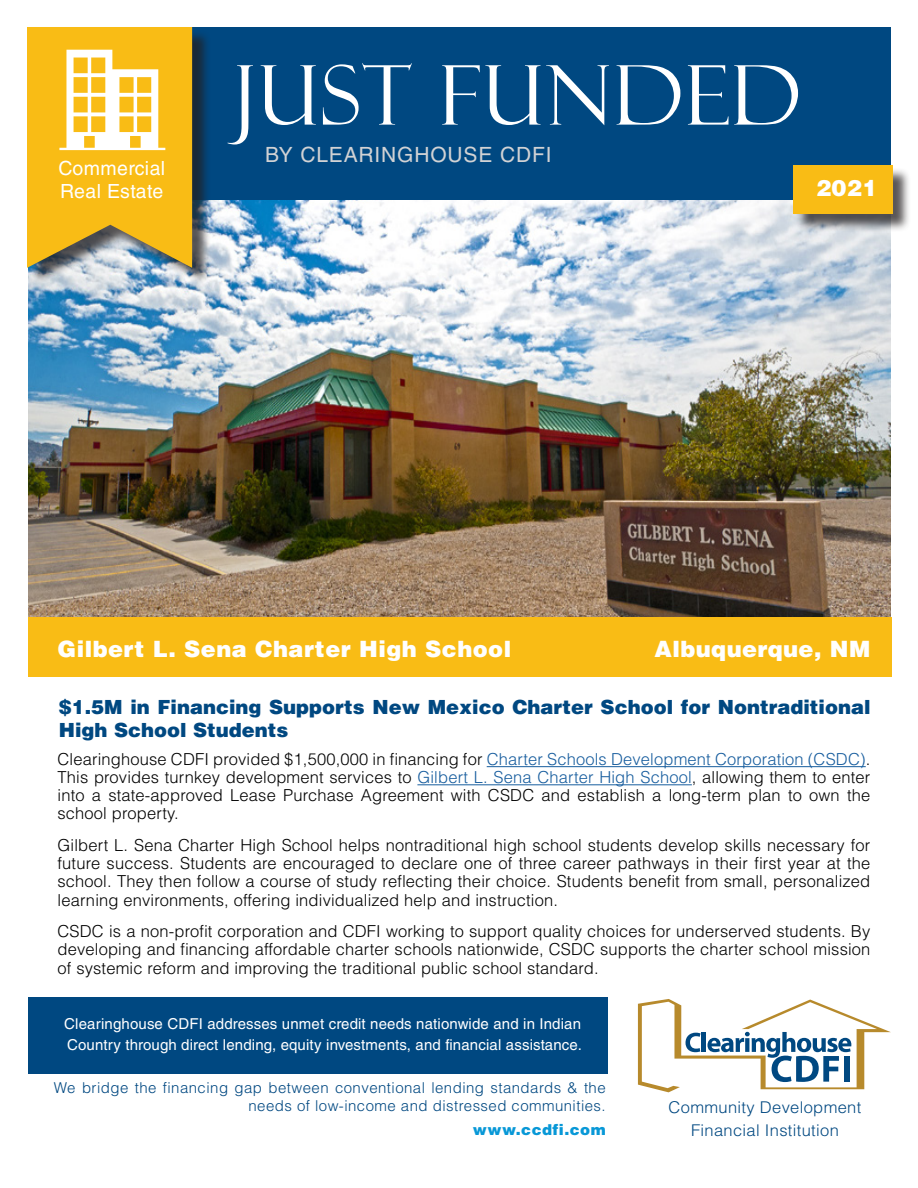
<style>
.page{position:relative;width:918px;height:1188px;background:#fff}
.page>*{position:absolute;margin:0;border:0;box-sizing:border-box;transform-origin:0 0}
.t1{font:82.5px "Felix Titling";letter-spacing:.02em;color:#fff}
.t2{font:900 22.5px "Helvetica LT Std";letter-spacing:.02em;color:#fff}
.t3{font:21px "Helvetica LT Std";letter-spacing:.04em;color:#d1d2d4}
.t4{font:900 19.5px/23.4px "Helvetica LT Std";color:#004881}
.t5{font:19.5px "Helvetica LT Std";letter-spacing:.02em;color:#fff}
.t6{font:300 16.5px/18.1px "Helvetica LT Std";letter-spacing:.01em;color:#000001;text-align:justify}
.t7{font:300 16.2px/22.5px "Helvetica LT Std";letter-spacing:.02em;color:#004881;text-align:center}
.t8{font:15px/21px "Helvetica LT Std";letter-spacing:.01em;color:#fff}
.t9{font:300 15px/18px "Helvetica LT Std";letter-spacing:.03em;color:#004881;text-align:right}
.t10{font:900 15px "Helvetica LT Std";letter-spacing:.03em;color:#0898d7}
.s1{color:#175d9e}
</style>
<div class="page">
<img style="left:29px;top:200px;width:862px;height:418px">
<div style="left:35px;top:28px;width:856px;height:172px;background:#004881"></div>
<div style="left:29px;top:29px;width:182px;height:256px;background:#231f20;opacity:.75"></div>
<svg style="left:27px;top:27px;width:165px;height:241px;background:#efc03e"></svg>
<div style="left:28px;top:618px;width:864px;height:59px;background:#f9bc15"></div>
<hr style="left:487px;top:766px;width:379px;height:1px;background:#175d9e">
<hr style="left:417px;top:784px;width:275px;height:1px;background:#175d9e">
<div style="left:795px;top:167px;width:116px;height:65px;background:#231f20;opacity:.75"></div>
<div style="left:793px;top:165px;width:99px;height:48px;background:#f9bc15"></div>
<div style="left:28px;top:997px;width:580px;height:77px;background:#004881"></div>
<svg style="left:638px;top:999px;width:253px;height:93px"></svg>
<p class="t5" style="left:58px;top:157px;width:108px">Commercial</p>
<p class="t5" style="left:60px;top:180px;width:105px">Real Estate</p>
<p class="t1" style="left:234px;top:48px;width:568px">JUST FUNDED</p>
<p class="t3" style="left:265px;top:142px;width:288px">BY CLEARINGHOUSE CDFI</p>
<p class="t2" style="left:816px;top:173px;width:63px">2021</p>
<p class="t2" style="left:58px;top:634px;width:455px">Gilbert L. Sena Charter High School</p>
<p class="t2" style="left:654px;top:634px;width:217px">Albuquerque, NM</p>
<p class="t4" style="left:59px;top:694px;width:813px">$1.5M in Financing Supports New Mexico Charter School for Nontraditional<br>High School Students</p>
<p class="t6" style="left:58px;top:750px;width:814px">Clearinghouse CDFI provided $1,500,000 in financing for <span class="s1">Charter Schools Development Corporation (CSDC)</span>.<br>This provides turnkey development services to <span class="s1">Gilbert L. Sena Charter High School</span>, allowing them to enter into a state-approved Lease Purchase Agreement with CSDC and establish a long-term plan to own the school property.</p>
<p class="t6" style="left:58px;top:836px;width:814px">Gilbert L. Sena Charter High School helps nontraditional high school students develop skills necessary for future success. Students are encouraged to declare one of three career pathways in their first year at the school. They then follow a course of study reflecting their choice. Students benefit from small, personalized learning environments, offering individualized help and instruction.</p>
<p class="t6" style="left:58px;top:922px;width:814px">CSDC is a non-profit corporation and CDFI working to support quality choices for underserved students. By developing and financing affordable charter schools nationwide, CSDC supports the charter school mission of systemic reform and improving the traditional public school standard.</p>
<p class="t8" style="left:64px;top:1013px;width:519px">Clearinghouse CDFI addresses unmet credit needs nationwide and in Indian<br>Country through direct lending, equity investments, and financial assistance.</p>
<p class="t9" style="left:54px;top:1079px;width:553px">We bridge the financing gap between conventional lending standards &amp; the needs of low-income and distressed communities.</p>
<p class="t10" style="left:473px;top:1120px;width:134px">www.ccdfi.com</p>
<p class="t7" style="left:669px;top:1096px;width:194px">Community Development<br>Financial Institution</p>
</div>
